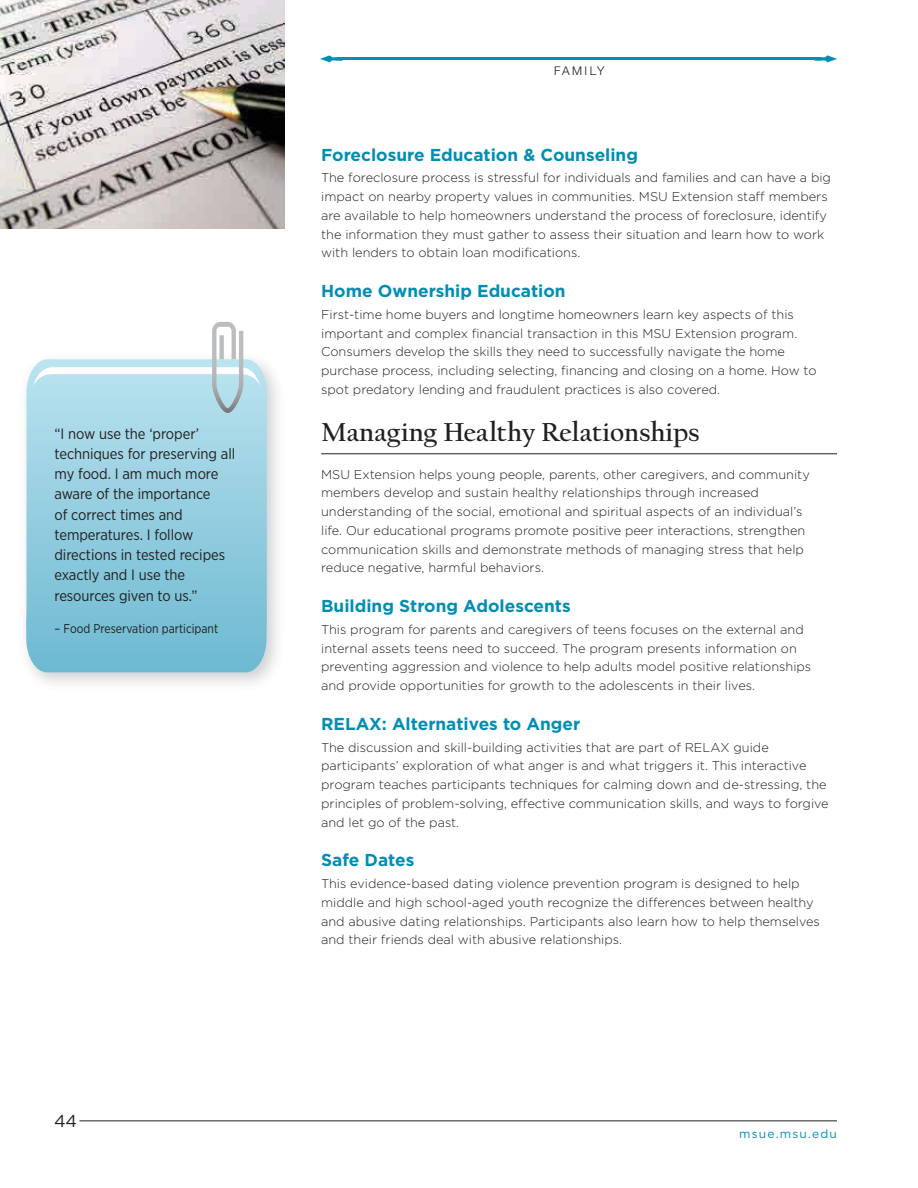
<style>
.page{position:relative;width:918px;height:1188px;background:#fff}
.page>*{position:absolute;margin:0;border:0;box-sizing:border-box;transform-origin:0 0}
.t1{font:700 27px "Californian FB";color:#231f20}
.t2{font:700 17.25px "Gotham";color:#008eb3}
.t3{font:17.25px "Gotham";color:#231f20}
.t4{font:15px/20.2px "Gotham Narrow";letter-spacing:-.005em;color:#231f20}
.t5{font:300 12.75px/18.8px "Gotham";color:#231f20}
.t6{font:12.75px "Gotham Narrow";color:#231f20;scale:.95 1}
.t7{font:12px "Gotham";letter-spacing:.1em;color:#008eb3}
.t8{font:300 12px "Helvetica Neue";letter-spacing:.2em;color:#231f20}
</style>
<div class="page">
<hr style="left:80px;top:1121px;width:757px;height:1px;background:#231f20">
<svg style="left:814px;top:55px;width:23px;height:7px"></svg>
<svg style="left:320px;top:55px;width:23px;height:7px"></svg>
<hr style="left:338px;top:58px;width:479px;height:2px;background:#008eb3">
<hr style="left:321px;top:454px;width:516px;height:1px;background:#231f20">
<img style="left:0;top:0;width:284px;height:229px">
<svg style="left:26px;top:359px;width:241px;height:313px;background:#8ecbdd"></svg>
<svg style="left:33px;top:322px;width:227px;height:91px"></svg>
<p class="t4" style="left:54px;top:424px;width:182px">“I now use the ‘proper’ techniques for preserving all my food. I am much more aware of the importance<br>of correct times and temperatures. I follow directions in tested recipes exactly and I use the resources given to us.”</p>
<p class="t6" style="left:54px;top:624px;width:174px">– Food Preservation participant</p>
<h2 class="t3" style="left:54px;top:1111px;width:25px">44</h2>
<p class="t8" style="left:554px;top:67px;width:52px">FAMILY</p>
<h2 class="t2" style="left:321px;top:148px;width:318px">Foreclosure Education &amp; Counseling</h2>
<p class="t5" style="left:321px;top:169px;width:511px">The foreclosure process is stressful for individuals and families and can have a big impact on nearby property values in communities. MSU Extension staff members are available to help homeowners understand the process of foreclosure, identify the information they must gather to assess their situation and learn how to work with lenders to obtain loan modifications.</p>
<h2 class="t2" style="left:321px;top:285px;width:246px">Home Ownership Education</h2>
<p class="t5" style="left:321px;top:306px;width:497px">First-time home buyers and longtime homeowners learn key aspects of this important and complex financial transaction in this MSU Extension program.<br>Consumers develop the skills they need to successfully navigate the home purchase process, including selecting, financing and closing on a home. How to spot predatory lending and fraudulent practices is also covered.</p>
<h1 class="t1" style="left:321px;top:421px;width:380px">Managing Healthy Relationships</h1>
<p class="t5" style="left:321px;top:466px;width:490px">MSU Extension helps young people, parents, other caregivers, and community members develop and sustain healthy relationships through increased understanding of the social, emotional and spiritual aspects of an individual’s life. Our educational programs promote positive peer interactions, strengthen communication skills and demonstrate methods of managing stress that help reduce negative, harmful behaviors.</p>
<h2 class="t2" style="left:321px;top:600px;width:251px">Building Strong Adolescents</h2>
<p class="t5" style="left:321px;top:621px;width:492px">This program for parents and caregivers of teens focuses on the external and internal assets teens need to succeed. The program presents information on preventing aggression and violence to help adults model positive relationships and provide opportunities for growth to the adolescents in their lives.</p>
<h2 class="t2" style="left:321px;top:718px;width:261px">RELAX: Alternatives to Anger</h2>
<p class="t5" style="left:321px;top:739px;width:509px">The discussion and skill-building activities that are part of RELAX guide participants’ exploration of what anger is and what triggers it. This interactive program teaches participants techniques for calming down and de-stressing, the principles of problem-solving, effective communication skills, and ways to forgive and let go of the past.</p>
<h2 class="t2" style="left:321px;top:854px;width:95px">Safe Dates</h2>
<p class="t5" style="left:321px;top:875px;width:500px">This evidence-based dating violence prevention program is designed to help middle and high school-aged youth recognize the differences between healthy and abusive dating relationships. Participants also learn how to help themselves and their friends deal with abusive relationships.</p>
<p class="t7" style="left:739px;top:1127px;width:99px">msue.msu.edu</p>
</div>
